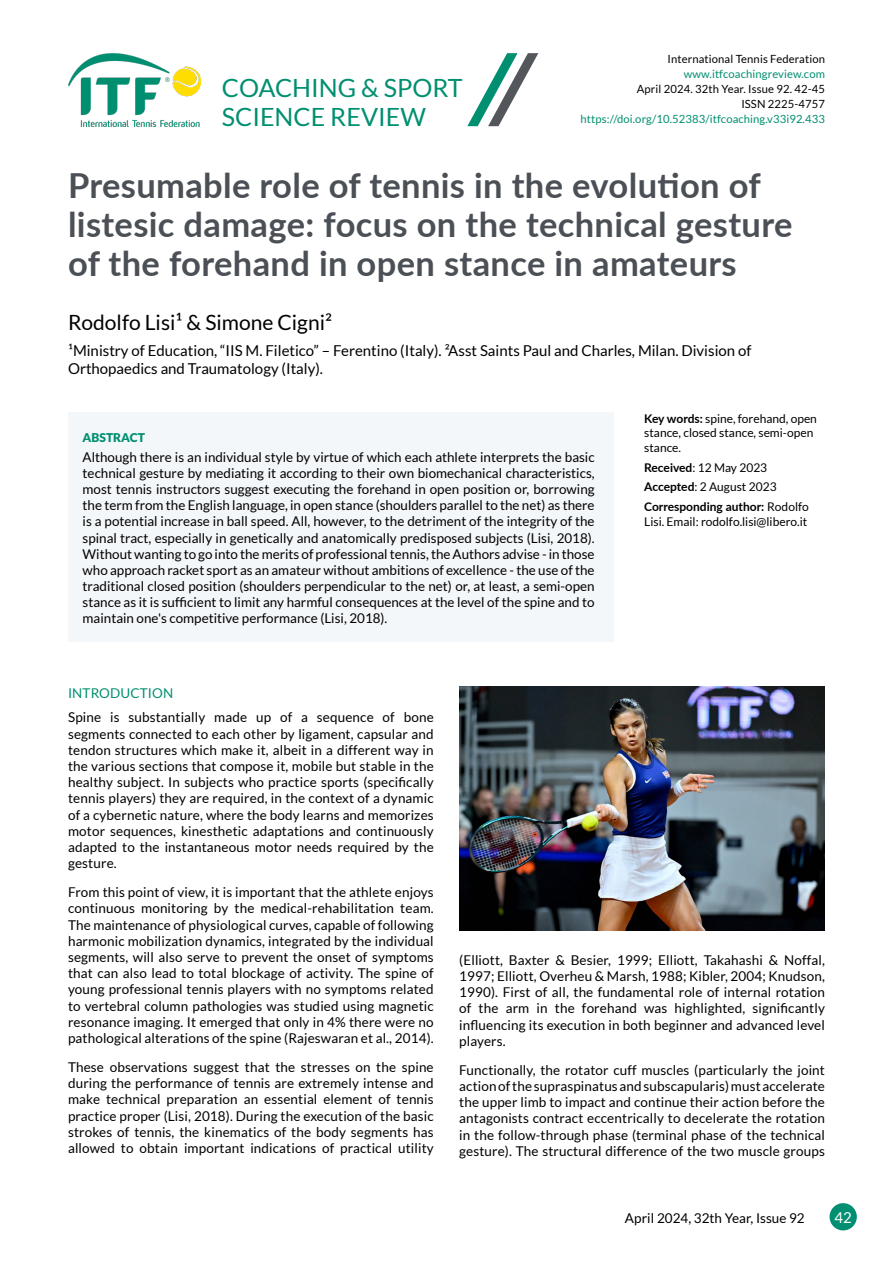
<style>
.page{position:relative;width:893px;height:1263px;background:#fff}
.page>*{position:absolute;margin:0;border:0;box-sizing:border-box;transform-origin:0 0}
.t1{font:700 34.5px/39px "Lato";letter-spacing:.01em;color:#4b5056}
.t2{font:25.05px/29px "Lato";color:#008f70}
.t3{font:21px "Lato";color:#000}
.t4{font:15px/18px "Lato";color:#000}
.t5{font:15px "Lato";color:#fff}
.t6{font:13.5px/16.2px "Lato";letter-spacing:.01em;color:#000;text-align:justify}
.t7{font:13.5px "Lato";letter-spacing:.01em;color:#008f70}
.t8{font:13.35px/16px "Lato";color:#000;text-align:justify}
.t9{font:900 12.15px "Lato";color:#008f70}
.t10{font:12px/14.4px "Lato";color:#000}
.t11{font:700 12px/20px "Lato";color:#000}
.t12{font:11.25px/15px "Lato";letter-spacing:.01em;color:#000;text-align:right}
.t13{font:11.25px "Lato";letter-spacing:.01em;color:#008f70}
.s1{font-weight:700}
.s2{font-weight:400}
</style>
<div class="page">
<div style="left:829px;top:1203px;width:28px;height:27px;background:#008f70;border-radius:50%"></div>
<div style="left:68px;top:412px;width:546px;height:230px;background:#f4f7f9"></div>
<img style="left:68px;top:53px;width:133px;height:73px">
<svg style="left:467px;top:53px;width:71px;height:73px"></svg>
<img style="left:459px;top:687px;width:366px;height:243px">
<h2 class="t2" style="left:222px;top:73px;width:242px">COACHING &amp; SPORT<br>SCIENCE REVIEW</h2>
<p class="t12" style="left:667px;top:51px;width:159px">International Tennis Federation</p>
<p class="t13" style="left:684px;top:68px;width:143px">www.itfcoachingreview.com</p>
<p class="t12" style="left:637px;top:81px;width:190px">April 2024. 32th Year. Issue 92. 42-45<br>ISSN 2225-4757</p>
<p class="t13" style="left:581px;top:113px;width:246px">https://doi.org/10.52383/itfcoaching.v33i92.433</p>
<h1 class="t1" style="left:68px;top:164px;width:726px">Presumable role of tennis in the evolution of listesic damage: focus on the technical gesture of the forehand in open stance in amateurs</h1>
<h3 class="t3" style="left:68px;top:310px;width:265px">Rodolfo Lisi¹ &amp; Simone Cigni²</h3>
<p class="t4" style="left:68px;top:342px;width:685px">¹Ministry of Education, “IIS M. Filetico” – Ferentino (Italy). ²Asst Saints Paul and Charles, Milan. Division of<br>Orthopaedics and Traumatology (Italy).</p>
<p class="t10" style="left:644px;top:411px;width:174px"><span class="s1">Key words:</span> spine, forehand, open stance, closed stance, semi-open stance.</p>
<p class="t11" style="left:644px;top:457px;width:166px">Received<span class="s2">: 12 May 2023<br></span>Accepted<span class="s2">: 2 August 2023<br></span>Corresponding author: <span class="s2">Rodolfo</span></p>
<p class="t10" style="left:644px;top:514px;width:165px">Lisi. Email: rodolfo.lisi@libero.it</p>
<p class="t9" style="left:83px;top:431px;width:64px">ABSTRACT</p>
<p class="t8" style="left:83px;top:449px;width:514px">Although there is an individual style by virtue of which each athlete interprets the basic technical gesture by mediating it according to their own biomechanical characteristics, most tennis instructors suggest executing the forehand in open position or, borrowing the term from the English language, in open stance (shoulders parallel to the net) as there is a potential increase in ball speed. All, however, to the detriment of the integrity of the spinal tract, especially in genetically and anatomically predisposed subjects (Lisi, 2018).<br>Without wanting to go into the merits of professional tennis, the Authors advise - in those who approach racket sport as an amateur without ambitions of excellence - the use of the traditional closed position (shoulders perpendicular to the net) or, at least, a semi-open stance as it is sufficient to limit any harmful consequences at the level of the spine and to maintain one's competitive performance (Lisi, 2018).</p>
<p class="t7" style="left:68px;top:685px;width:107px">INTRODUCTION</p>
<p class="t6" style="left:68px;top:709px;width:367px">Spine is substantially made up of a sequence of bone segments connected to each other by ligament, capsular and tendon structures which make it, albeit in a different way in the various sections that compose it, mobile but stable in the healthy subject. In subjects who practice sports (specifically tennis players) they are required, in the context of a dynamic of a cybernetic nature, where the body learns and memorizes motor sequences, kinesthetic adaptations and continuously adapted to the instantaneous motor needs required by the gesture.</p>
<p class="t6" style="left:68px;top:884px;width:367px">From this point of view, it is important that the athlete enjoys continuous monitoring by the medical-rehabilitation team.<br>The maintenance of physiological curves, capable of following harmonic mobilization dynamics, integrated by the individual segments, will also serve to prevent the onset of symptoms that can also lead to total blockage of activity. The spine of young professional tennis players with no symptoms related to vertebral column pathologies was studied using magnetic resonance imaging. It emerged that only in 4% there were no pathological alterations of the spine (Rajeswaran et al., 2014).</p>
<p class="t6" style="left:68px;top:1059px;width:367px">These observations suggest that the stresses on the spine during the performance of tennis are extremely intense and make technical preparation an essential element of tennis practice proper (Lisi, 2018). During the execution of the basic strokes of tennis, the kinematics of the body segments has allowed to obtain important indications of practical utility</p>
<p class="t6" style="left:459px;top:952px;width:367px">(Elliott, Baxter &amp; Besier, 1999; Elliott, Takahashi &amp; Noffal, 1997; Elliott, Overheu &amp; Marsh, 1988; Kibler, 2004; Knudson, 1990). First of all, the fundamental role of internal rotation of the arm in the forehand was highlighted, significantly influencing its execution in both beginner and advanced level players.</p>
<p class="t6" style="left:459px;top:1062px;width:367px">Functionally, the rotator cuff muscles (particularly the joint action of the supraspinatus and subscapularis) must accelerate the upper limb to impact and continue their action before the antagonists contract eccentrically to decelerate the rotation in the follow-through phase (terminal phase of the technical gesture). The structural difference of the two muscle groups</p>
<p class="t6" style="left:625px;top:1209px;width:181px">April 2024, 32th Year, Issue 92</p>
<p class="t5" style="left:834px;top:1209px;width:19px">42</p>
</div>
